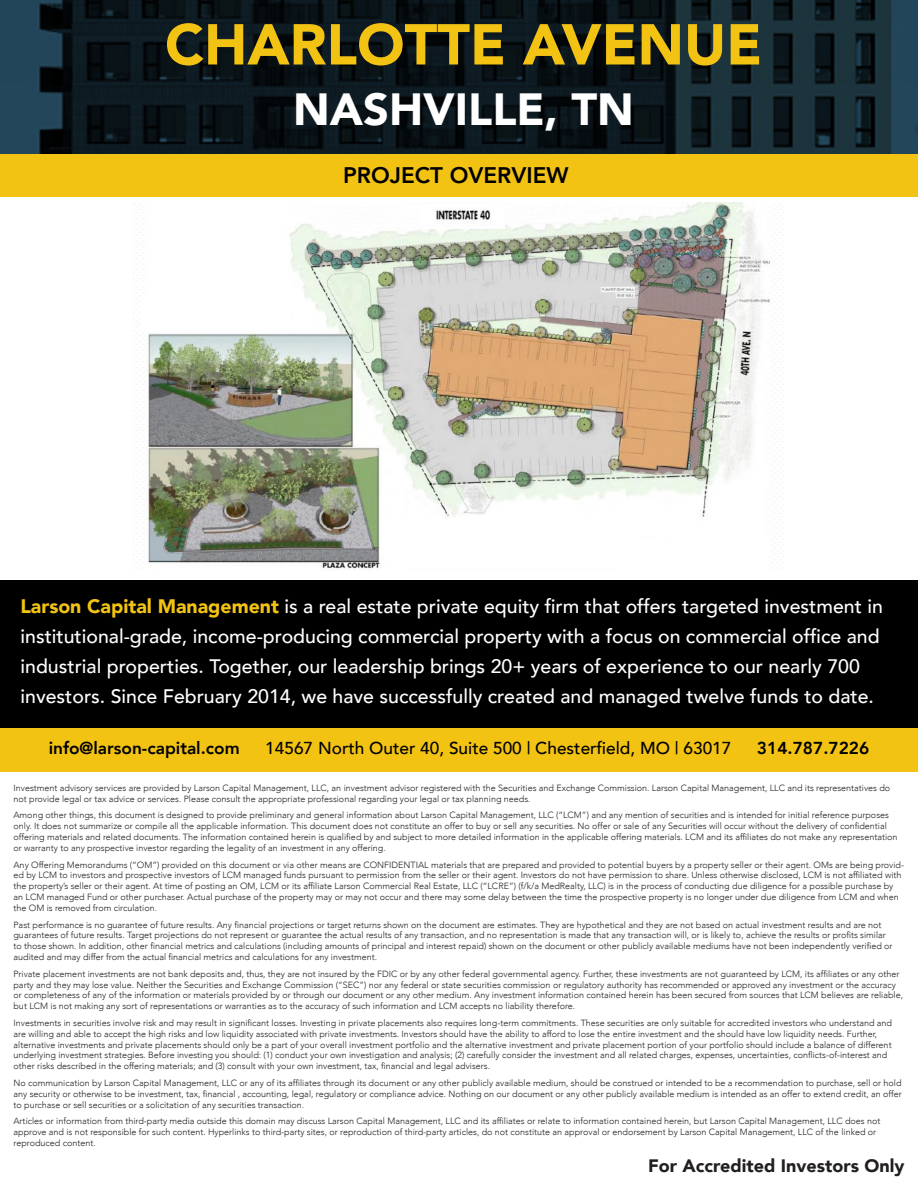
<style>
.page{position:relative;width:918px;height:1188px;background:#fff}
.page>*{position:absolute;margin:0;border:0;box-sizing:border-box;transform-origin:0 0}
.t1{font:900 57px "Avenir";color:#f3c314}
.t2{font:900 45px "Avenir";color:#fff}
.t3{font:800 22.5px "Avenir";color:#000}
.t4{font:500 19.5px/30px "Avenir";color:#fff}
.t5{font:900 18px "Avenir";color:#231f20}
.t6{font:500 17.25px "Avenir";color:#000}
.t7{font:800 17.25px "Avenir";color:#000}
.t8{font:300 9px/10.8px "Avenir";color:#231f20}
.s1{font-weight:900;color:#f3c314}
</style>
<div class="page">
<div style="left:0;top:153px;width:918px;height:44px;background:#f3c314"></div>
<div style="left:0;top:580px;width:918px;height:170px;background:#000"></div>
<div style="left:0;top:728px;width:918px;height:43px;background:#f3c314"></div>
<svg style="left:0;top:0;width:918px;height:153px;background:#0e1c23"></svg>
<img style="left:136px;top:203px;width:648px;height:368px">
<img style="left:421px;top:204px;width:83px;height:24px">
<p class="t1" style="left:165px;top:-4px;width:599px">CHARLOTTE AVENUE</p>
<p class="t2" style="left:293px;top:70px;width:342px">NASHVILLE, TN</p>
<p class="t3" style="left:343px;top:158px;width:227px">PROJECT OVERVIEW</p>
<p class="t4" style="left:21px;top:590px;width:864px"><span class="s1">Larson Capital Management</span> is a real estate private equity firm that offers targeted investment in institutional-grade, income-producing commercial property with a focus on commercial office and industrial properties. Together, our leadership brings 20+ years of experience to our nearly 700 investors. Since February 2014, we have successfully created and managed twelve funds to date.</p>
<p class="t7" style="left:49px;top:735px;width:193px">info@larson-capital.com</p>
<p class="t6" style="left:265px;top:733px;width:468px">14567 North Outer 40, Suite 500 | Chesterfield, MO | 63017</p>
<p class="t7" style="left:757px;top:735px;width:114px">314.787.7226</p>
<p class="t8" style="left:14px;top:782px;width:878px">Investment advisory services are provided by Larson Capital Management, LLC, an investment advisor registered with the Securities and Exchange Commission. Larson Capital Management, LLC and its representatives do not provide legal or tax advice or services. Please consult the appropriate professional regarding your legal or tax planning needs.</p>
<p class="t8" style="left:14px;top:810px;width:886px">Among other things, this document is designed to provide preliminary and general information about Larson Capital Management, LLC (“LCM”) and any mention of securities and is intended for initial reference purposes only. It does not summarize or compile all the applicable information. This document does not constitute an offer to buy or sell any securities. No offer or sale of any Securities will occur without the delivery of confidential offering materials and related documents. The information contained herein is qualified by and subject to more detailed information in the applicable offering materials. LCM and its affiliates do not make any representation or warranty to any prospective investor regarding the legality of an investment in any offering.</p>
<p class="t8" style="left:14px;top:859px;width:892px">Any Offering Memorandums (“OM”) provided on this document or via other means are CONFIDENTIAL materials that are prepared and provided to potential buyers by a property seller or their agent. OMs are being provid&shy;ed by LCM to investors and prospective investors of LCM managed funds pursuant to permission from the seller or their agent. Investors do not have permission to share. Unless otherwise disclosed, LCM is not affiliated with the property’s seller or their agent. At time of posting an OM, LCM or its affiliate Larson Commercial Real Estate, LLC (“LCRE”) (f/k/a MedRealty, LLC) is in the process of conducting due diligence for a possible purchase by an LCM managed Fund or other purchaser. Actual purchase of the property may or may not occur and there may some delay between the time the prospective property is no longer under due diligence from LCM and when the OM is removed from circulation.</p>
<p class="t8" style="left:14px;top:919px;width:881px">Past performance is no guarantee of future results. Any financial projections or target returns shown on the document are estimates. They are hypothetical and they are not based on actual investment results and are not guarantees of future results. Target projections do not represent or guarantee the actual results of any transaction, and no representation is made that any transaction will, or is likely to, achieve the results or profits similar to those shown. In addition, other financial metrics and calculations (including amounts of principal and interest repaid) shown on the document or other publicly available mediums have not been independently verified or audited and may differ from the actual financial metrics and calculations for any investment.</p>
<p class="t8" style="left:14px;top:968px;width:891px">Private placement investments are not bank deposits and, thus, they are not insured by the FDIC or by any other federal governmental agency. Further, these investments are not guaranteed by LCM, its affiliates or any other party and they may lose value. Neither the Securities and Exchange Commission (“SEC”) nor any federal or state securities commission or regulatory authority has recommended or approved any investment or the accuracy or completeness of any of the information or materials provided by or through our document or any other medium. Any investment information contained herein has been secured from sources that LCM believes are reliable, but LCM is not making any sort of representations or warranties as to the accuracy of such information and LCM accepts no liability therefore.</p>
<p class="t8" style="left:14px;top:1018px;width:880px">Investments in securities involve risk and may result in significant losses. Investing in private placements also requires long-term commitments. These securities are only suitable for accredited investors who understand and are willing and able to accept the high risks and low liquidity associated with private investments. Investors should have the ability to afford to lose the entire investment and the should have low liquidity needs. Further, alternative investments and private placements should only be a part of your overall investment portfolio and the alternative investment and private placement portion of your portfolio should include a balance of different underlying investment strategies. Before investing you should: (1) conduct your own investigation and analysis; (2) carefully consider the investment and all related charges, expenses, uncertainties, conflicts-of-interest and other risks described in the offering materials; and (3) consult with your own investment, tax, financial and legal advisers.</p>
<p class="t8" style="left:14px;top:1078px;width:890px;text-align:justify">No communication by Larson Capital Management, LLC or any of its affiliates through its document or any other publicly available medium, should be construed or intended to be a recommendation to purchase, sell or hold any security or otherwise to be investment, tax, financial , accounting, legal, regulatory or compliance advice. Nothing on our document or any other publicly available medium is intended as an offer to extend credit, an offer to purchase or sell securities or a solicitation of any securities transaction.</p>
<p class="t8" style="left:14px;top:1116px;width:868px">Articles or information from third-party media outside this domain may discuss Larson Capital Management, LLC and its affiliates or relate to information contained herein, but Larson Capital Management, LLC does not approve and is not responsible for such content. Hyperlinks to third-party sites, or reproduction of third-party articles, do not constitute an approval or endorsement by Larson Capital Management, LLC of the linked or reproduced content.</p>
<p class="t5" style="left:648px;top:1150px;width:258px">For Accredited Investors Only</p>
</div>
